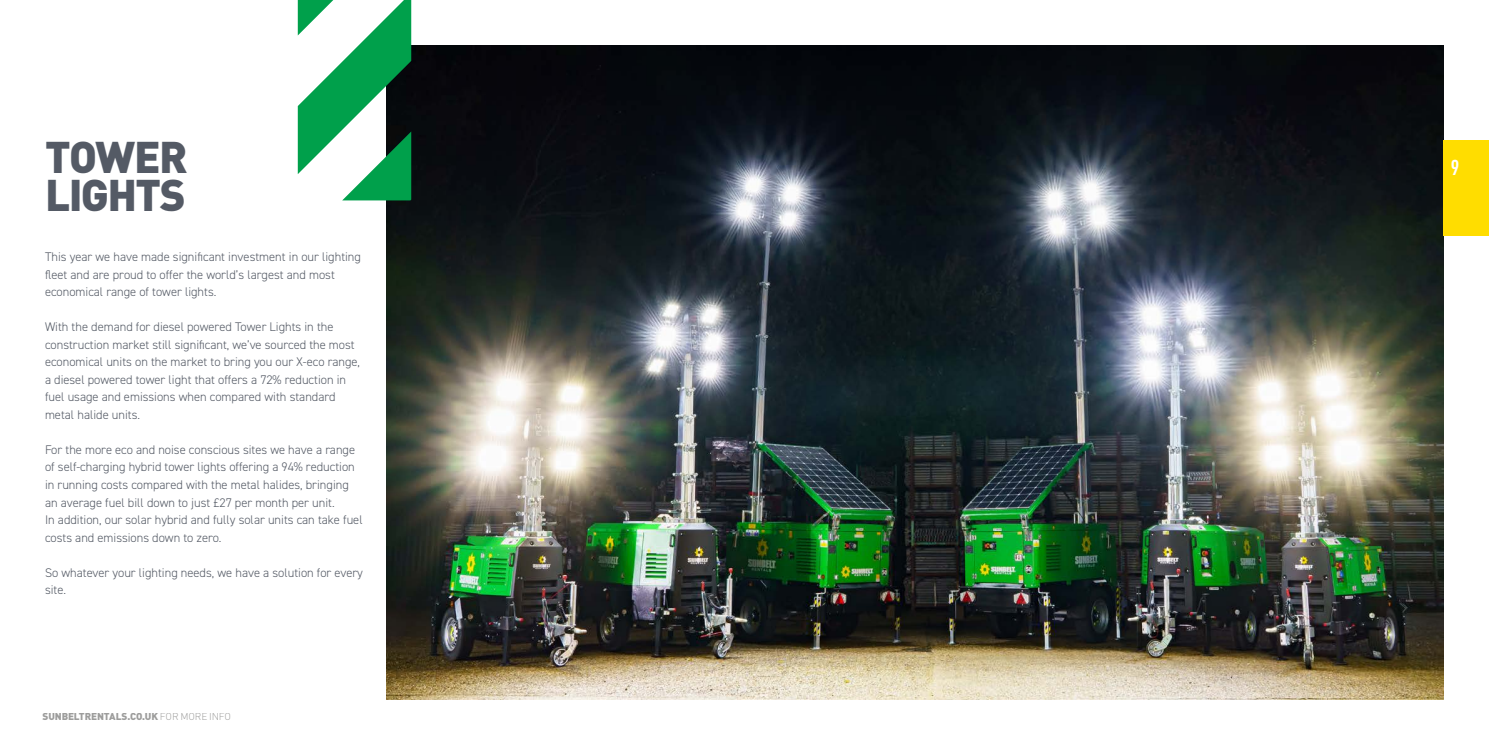
<style>
.page{position:relative;width:1489px;height:745px;background:#fff}
.page>*{position:absolute;margin:0;border:0;box-sizing:border-box;transform-origin:0 0}
.t1{font:900 43.75px/37.5px "DINOT";letter-spacing:-.04em;color:#545a65}
.t2{font:700 condensed 21.25px "DINOT";color:#fff}
.t3{font:300 12.5px/17.5px "DIN2014";color:#545a65}
.t4{font:900 10px "DINOT";letter-spacing:-.015em;color:#9d9d9c}
.s1{font-weight:300}
</style>
<div class="page">
<img style="left:386px;top:45px;width:1057px;height:654px">
<svg style="left:298px;top:0;width:113px;height:200px"></svg>
<div style="left:1443px;top:140px;width:45px;height:96px;background:#fd0"></div>
<h1 class="t1" style="left:45px;top:137px;width:144px">TOWER<br>LIGHTS</h1>
<p class="t3" style="left:45px;top:248px;width:317px">This year we have made significant investment in our lighting fleet and are proud to offer the world’s largest and most economical range of tower lights.</p>
<p class="t3" style="left:45px;top:318px;width:316px">With the demand for diesel powered Tower Lights in the construction market still significant, we’ve sourced the most economical units on the market to bring you our X-eco range, a diesel powered tower light that offers a 72% reduction in fuel usage and emissions when compared with standard metal halide units.</p>
<p class="t3" style="left:45px;top:440px;width:319px">For the more eco and noise conscious sites we have a range of self-charging hybrid tower lights offering a 94% reduction in running costs compared with the metal halides, bringing an average fuel bill down to just £27 per month per unit.<br>In addition, our solar hybrid and fully solar units can take fuel costs and emissions down to zero.</p>
<p class="t3" style="left:45px;top:563px;width:319px">So whatever your lighting needs, we have a solution for every site.</p>
<p class="t4" style="left:43px;top:709px;width:190px">SUNBELTRENTALS.CO.UK <span class="s1">FOR MORE INFO</span></p>
<h2 class="t2" style="left:1450px;top:152px;width:10px">9</h2>
</div>
